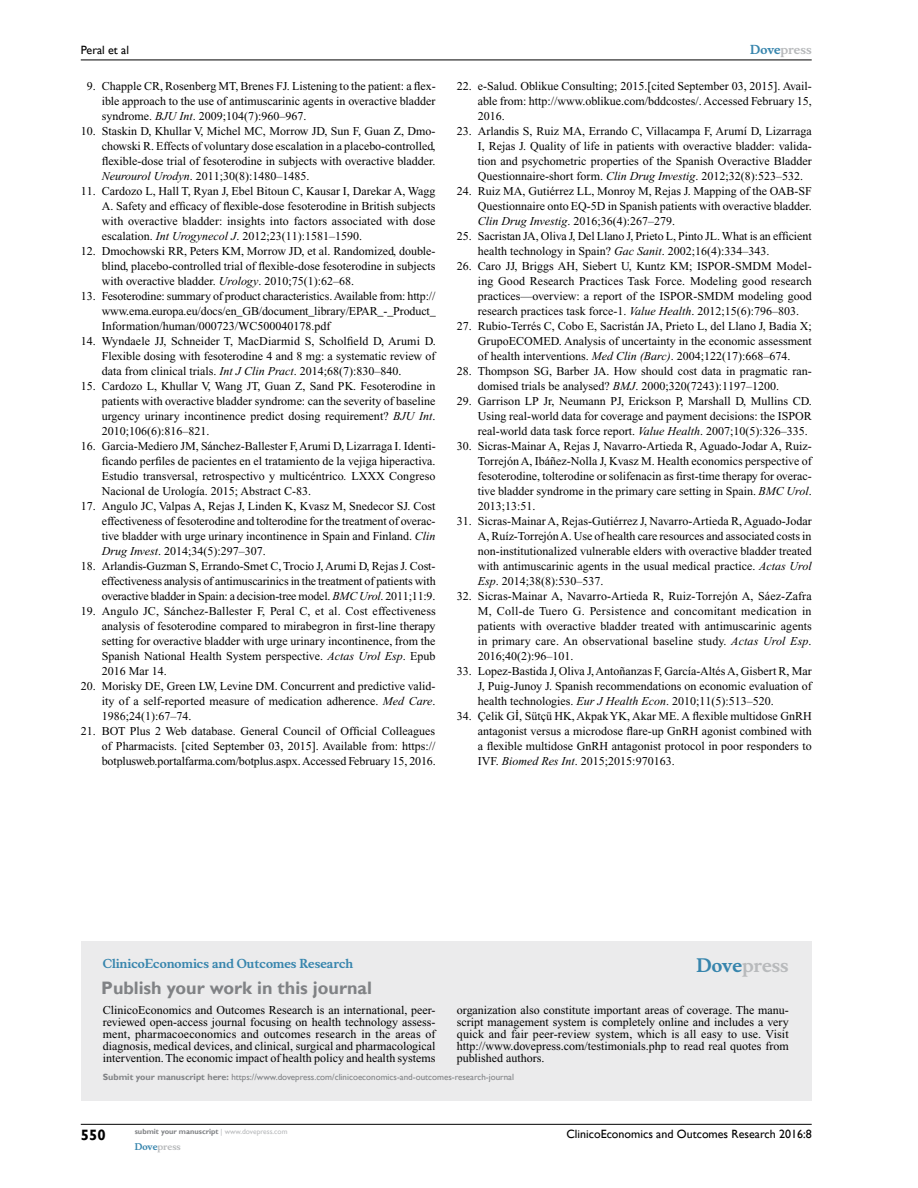
<style>
.page{position:relative;width:918px;height:1188px;background:#fff}
.page>*{position:absolute;margin:0;border:0;box-sizing:border-box;transform-origin:0 0}
.t1{font:700 18px "Gill Sans";color:#808285}
.t2{font:700 18px "Musee";color:#b8babc}
.t3{font:700 15px "Gill Sans";color:#000}
.t4{font:12px/15px "Times New Roman";color:#000;text-align:justify}
.t5{font:12px "Gill Sans";color:#000}
.t6{font:700 12px "Musee";color:#3785ad}
.t7{font:700 12px "Musee";color:#b8babc}
.t8{font:9px "Gill Sans";color:#808285}
.t9{font:700 9px "Musee";color:#b8babc}
.t10{font:700 7.5px "Gill Sans";color:#808285}
.s1{font-style:italic}
.s2{color:#3785ad}
.s3{font-weight:700}
.s4{font-weight:400;color:#b8babc}
</style>
<div class="page">
<div style="left:81px;top:941px;width:731px;height:159px;background:#ebebec"></div>
<hr style="left:81px;top:1124px;width:731px;height:1px;background:#000">
<hr style="left:81px;top:60px;width:731px;height:1px;background:#000">
<p class="t5" style="left:81px;top:43px;width:50px">Peral et al</p>
<p class="t4" style="left:102px;top:79px;width:336px;text-indent:-15px">9. Chapple CR, Rosenberg MT, Brenes FJ. Listening to the patient: a flex&shy;ible approach to the use of antimuscarinic agents in overactive bladder syndrome. <span class="s1">BJU Int</span>. 2009;104(7):960–967.</p>
<p class="t4" style="left:102px;top:124px;width:335px;text-indent:-21px">10. Staskin D, Khullar V, Michel MC, Morrow JD, Sun F, Guan Z, Dmo&shy;chowski R. Effects of voluntary dose escalation in a placebo-controlled, flexible-dose trial of fesoterodine in subjects with overactive bladder.<br><span class="s1">Neurourol Urodyn</span>. 2011;30(8):1480–1485.</p>
<p class="t4" style="left:102px;top:184px;width:335px;text-indent:-21px">11. Cardozo L, Hall T, Ryan J, Ebel Bitoun C, Kausar I, Darekar A, Wagg A. Safety and efficacy of flexible-dose fesoterodine in British subjects with overactive bladder: insights into factors associated with dose escalation. <span class="s1">Int Urogynecol J</span>. 2012;23(11):1581–1590.</p>
<p class="t4" style="left:102px;top:244px;width:335px;text-indent:-21px">12. Dmochowski RR, Peters KM, Morrow JD, et al. Randomized, double&shy;blind, placebo-controlled trial of flexible-dose fesoterodine in subjects with overactive bladder. <span class="s1">Urology</span>. 2010;75(1):62–68.</p>
<p class="t4" style="left:102px;top:289px;width:335px;text-indent:-21px">13. Fesoterodine: summary of product characteristics. Available from: http:// www.ema.europa.eu/docs/en_GB/document_library/EPAR_-_Product_ Information/human/000723/WC500040178.pdf</p>
<p class="t4" style="left:102px;top:334px;width:335px;text-indent:-21px">14. Wyndaele JJ, Schneider T, MacDiarmid S, Scholfield D, Arumi D.<br>Flexible dosing with fesoterodine 4 and 8 mg: a systematic review of data from clinical trials. <span class="s1">Int J Clin Pract</span>. 2014;68(7):830–840.</p>
<p class="t4" style="left:102px;top:379px;width:335px;text-indent:-21px">15. Cardozo L, Khullar V, Wang JT, Guan Z, Sand PK. Fesoterodine in patients with overactive bladder syndrome: can the severity of baseline urgency urinary incontinence predict dosing requirement? <span class="s1">BJU Int</span>.<br>2010;106(6):816–821.</p>
<p class="t4" style="left:102px;top:439px;width:335px;text-indent:-21px">16. Garcia-Mediero JM, Sánchez-Ballester F, Arumi D, Lizarraga I. Identi&shy;ficando perfiles de pacientes en el tratamiento de la vejiga hiperactiva.<br>Estudio transversal, retrospectivo y multicéntrico<span class="s1">.</span> LXXX Congreso Nacional de Urología. 2015; Abstract C-83.</p>
<p class="t4" style="left:102px;top:499px;width:335px;text-indent:-21px">17. Angulo JC, Valpas A, Rejas J, Linden K, Kvasz M, Snedecor SJ. Cost effectiveness of fesoterodine and tolterodine for the treatment of overac&shy;tive bladder with urge urinary incontinence in Spain and Finland. <span class="s1">Clin Drug Invest</span>. 2014;34(5):297–307.</p>
<p class="t4" style="left:102px;top:559px;width:335px;text-indent:-21px">18. Arlandis-Guzman S, Errando-Smet C, Trocio J, Arumi D, Rejas J. Cost&shy;effectiveness analysis of antimuscarinics in the treatment of patients with overactive bladder in Spain: a decision-tree model. <span class="s1">BMC Urol</span>. 2011;11:9.</p>
<p class="t4" style="left:102px;top:604px;width:336px;text-indent:-21px">19. Angulo JC, Sánchez-Ballester F, Peral C, et al. Cost effectiveness analysis of fesoterodine compared to mirabegron in first-line therapy setting for overactive bladder with urge urinary incontinence, from the Spanish National Health System perspective. <span class="s1">Actas Urol Esp</span>. Epub 2016 Mar 14.</p>
<p class="t4" style="left:102px;top:679px;width:335px;text-indent:-21px">20. Morisky DE, Green LW, Levine DM. Concurrent and predictive valid&shy;ity of a self-reported measure of medication adherence. <span class="s1">Med Care</span>.<br>1986;24(1):67–74.</p>
<p class="t4" style="left:102px;top:724px;width:336px;text-indent:-21px">21. BOT Plus 2 Web database. General Council of Official Colleagues of Pharmacists. [cited September 03, 2015]. Available from: https:// botplusweb.portalfarma.com/botplus.aspx. Accessed February 15, 2016.</p>
<p class="t7" style="left:750px;top:43px;width:63px"><span class="s2">Dove</span>press</p>
<p class="t4" style="left:478px;top:79px;width:335px;text-indent:-21px">22. e-Salud. Oblikue Consulting; 2015.[cited September 03, 2015]. Avail&shy;able from: http://www.oblikue.com/bddcostes/. Accessed February 15, 2016.</p>
<p class="t4" style="left:478px;top:124px;width:335px;text-indent:-21px">23. Arlandis S, Ruiz MA, Errando C, Villacampa F, Arumí D, Lizarraga I, Rejas J. Quality of life in patients with overactive bladder: valida&shy;tion and psychometric properties of the Spanish Overactive Bladder Questionnaire-short form. <span class="s1">Clin Drug Investig</span>. 2012;32(8):523–532.</p>
<p class="t4" style="left:478px;top:184px;width:335px;text-indent:-21px">24. Ruiz MA, Gutiérrez LL, Monroy M, Rejas J. Mapping of the OAB-SF Questionnaire onto EQ-5D in Spanish patients with overactive bladder.<br><span class="s1">Clin Drug Investig</span>. 2016;36(4):267–279.</p>
<p class="t4" style="left:478px;top:229px;width:335px;text-indent:-21px">25. Sacristan JA, Oliva J, Del Llano J, Prieto L, Pinto JL. What is an efficient health technology in Spain? <span class="s1">Gac Sanit</span>. 2002;16(4):334–343.</p>
<p class="t4" style="left:478px;top:259px;width:336px;text-indent:-21px">26. Caro JJ, Briggs AH, Siebert U, Kuntz KM; ISPOR-SMDM Model&shy;ing Good Research Practices Task Force. Modeling good research practices—overview: a report of the ISPOR-SMDM modeling good research practices task force-1. <span class="s1">Value Health</span>. 2012;15(6):796–803.</p>
<p class="t4" style="left:478px;top:319px;width:335px;text-indent:-21px">27. Rubio-Terrés C, Cobo E, Sacristán JA, Prieto L, del Llano J, Badia X; GrupoECOMED. Analysis of uncertainty in the economic assessment of health interventions. <span class="s1">Med Clin (Barc)</span>. 2004;122(17):668–674.</p>
<p class="t4" style="left:478px;top:364px;width:335px;text-indent:-21px">28. Thompson SG, Barber JA. How should cost data in pragmatic ran&shy;domised trials be analysed? <span class="s1">BMJ</span>. 2000;320(7243):1197–1200.</p>
<p class="t4" style="left:478px;top:394px;width:335px;text-indent:-21px">29. Garrison LP Jr, Neumann PJ, Erickson P, Marshall D, Mullins CD.<br>Using real-world data for coverage and payment decisions: the ISPOR real-world data task force report. <span class="s1">Value Health</span>. 2007;10(5):326–335.</p>
<p class="t4" style="left:478px;top:439px;width:335px;text-indent:-21px">30. Sicras-Mainar A, Rejas J, Navarro-Artieda R, Aguado-Jodar A, Ruiz-Torrejón A, Ibáñez-Nolla J, Kvasz M. Health economics perspective of fesoterodine, tolterodine or solifenacin as first-time therapy for overac&shy;tive bladder syndrome in the primary care setting in Spain. <span class="s1">BMC Urol</span>.<br>2013;13:51.</p>
<p class="t4" style="left:478px;top:514px;width:335px;text-indent:-21px">31. Sicras-Mainar A, Rejas-Gutiérrez J, Navarro-Artieda R, Aguado-Jodar A, Ruíz-Torrejón A. Use of health care resources and associated costs in non-institutionalized vulnerable elders with overactive bladder treated with antimuscarinic agents in the usual medical practice. <span class="s1">Actas Urol Esp</span>. 2014;38(8):530–537.</p>
<p class="t4" style="left:478px;top:589px;width:335px;text-indent:-21px">32. Sicras-Mainar A, Navarro-Artieda R, Ruiz-Torrejón A, Sáez-Zafra M, Coll-de Tuero G. Persistence and concomitant medication in patients with overactive bladder treated with antimuscarinic agents in primary care. An observational baseline study. <span class="s1">Actas Urol Esp</span>.<br>2016;40(2):96–101.</p>
<p class="t4" style="left:478px;top:664px;width:335px;text-indent:-21px">33. Lopez-Bastida J, Oliva J, Antoñanzas F, García-Altés A, Gisbert R, Mar J, Puig-Junoy J. Spanish recommendations on economic evaluation of health technologies. <span class="s1">Eur J Health Econ</span>. 2010;11(5):513–520.</p>
<p class="t4" style="left:478px;top:709px;width:335px;text-indent:-21px">34. Çelik GI<sup>˙</sup>, Sütçü HK, Akpak YK, Akar ME. A flexible multidose GnRH antagonist versus a microdose flare-up GnRH agonist combined with a flexible multidose GnRH antagonist protocol in poor responders to IVF. <span class="s1">Biomed Res Int</span>. 2015;2015:970163.</p>
<p class="t6" style="left:103px;top:956px;width:252px">ClinicoEconomics and Outcomes Research</p>
<h1 class="t1" style="left:101px;top:977px;width:272px">Publish your work in this journal</h1>
<h1 class="t2" style="left:697px;top:955px;width:94px"><span class="s2">Dove</span>press</h1>
<p class="t4" style="left:103px;top:1004px;width:334px;line-height:12px">ClinicoEconomics and Outcomes Research is an international, peer&shy;reviewed open-access journal focusing on health technology assess&shy;ment, pharmacoeconomics and outcomes research in the areas of diagnosis, medical devices, and clinical, surgical and pharmacological intervention. The economic impact of health policy and health systems</p>
<p class="t4" style="left:457px;top:1004px;width:333px;line-height:12px">organization also constitute important areas of coverage. The manu&shy;script management system is completely online and includes a very quick and fair peer-review system, which is all easy to use. Visit http://www.dovepress.com/testimonials.php to read real quotes from published authors.</p>
<p class="t8" style="left:103px;top:1072px;width:413px"><span class="s3">Submit your manuscript here:</span> https://www.dovepress.com/clinicoeconomics-and-outcomes-research-journal</p>
<p class="t3" style="left:81px;top:1126px;width:26px">550</p>
<p class="t10" style="left:135px;top:1127px;width:154px">submit your manuscript <span class="s4">| www.dovepress.com</span></p>
<p class="t9" style="left:135px;top:1141px;width:48px"><span class="s2">Dove</span>press</p>
<p class="t5" style="left:566px;top:1127px;width:247px">ClinicoEconomics and Outcomes Research 2016:8</p>
</div>
